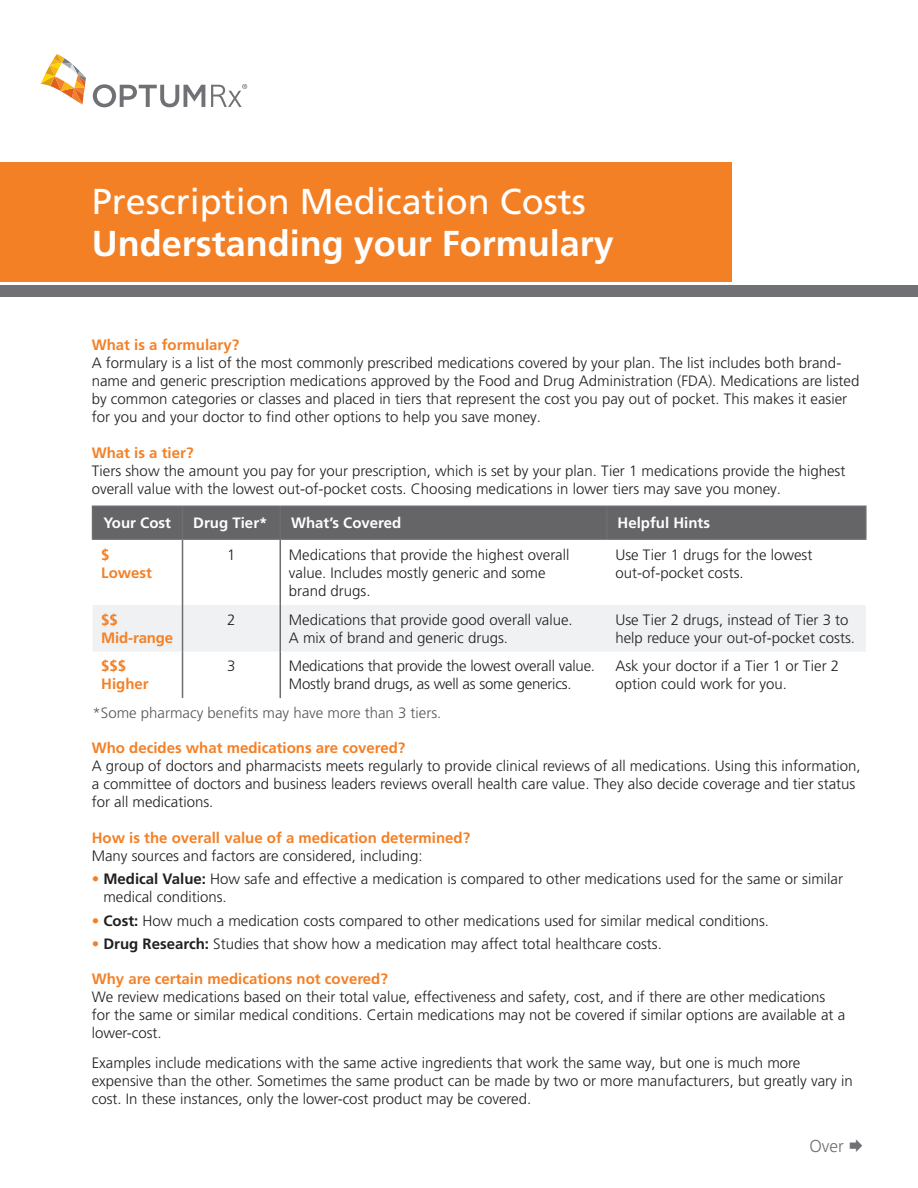
<style>
.page{position:relative;width:918px;height:1188px;background:#fff}
.page>*{position:absolute;margin:0;border:0;box-sizing:border-box;transform-origin:0 0}
.B2C_Headline__24_28{font:36px "Frutiger LT Pro";color:#fff}
.B2C_Headline__24_28-2{font:700 36px "Frutiger LT Pro";color:#fff}
.B2C_Body_Copy__11_5{font:300 17.25px "Frutiger LT Pro";color:#717074}
.B2C_Body_Copy__10_13{font:300 15px/18px "Frutiger LT Pro";color:#231f20}
.B2C_2nd_Level_Headin{font:300 15px/18px "Frutiger LT Pro";color:#231f20}
.B2C_2nd_Level_Headin-2{font:700 15px/18px "Frutiger LT Pro";color:#f48026}
.B2C_2nd_Level_Headin-3{font:300 15px "Frutiger LT Pro";color:#57585a}
.B2C_2nd_Level_Headin-4{font:700 15px "Frutiger LT Pro";color:#fff}
.s1{color:#f48026}
.s2{font-weight:700}
</style>
<div class="page">
<svg style="left:41px;top:54px;width:45px;height:50px"></svg>
<svg style="left:93px;top:84px;width:112px;height:23px"></svg>
<svg style="left:211px;top:84px;width:36px;height:23px"></svg>
<div style="left:0;top:162px;width:732px;height:120px;background:#f48026"></div>
<div style="left:0;top:285px;width:918px;height:12px;background:#717074"></div>
<div style="left:93px;top:507px;width:772px;height:31px;background:#656568"></div>
<div style="left:93px;top:605px;width:773px;height:47px;background:#f0f1f2"></div>
<hr style="left:92px;top:506px;width:91px;height:1px;background:#6c6d70">
<hr style="left:92px;top:507px;width:1px;height:31px;background:#6c6d70">
<hr style="left:183px;top:506px;width:97px;height:1px;background:#6c6d70">
<hr style="left:182px;top:507px;width:1px;height:31px;background:#6c6d70">
<hr style="left:280px;top:506px;width:327px;height:1px;background:#6c6d70">
<hr style="left:280px;top:507px;width:1px;height:31px;background:#6c6d70">
<hr style="left:607px;top:506px;width:260px;height:1px;background:#6c6d70">
<hr style="left:606px;top:507px;width:1px;height:31px;background:#6c6d70">
<hr style="left:865px;top:507px;width:2px;height:31px;background:#6c6d70">
<hr style="left:92px;top:538px;width:91px;height:2px;background:#6c6d70">
<hr style="left:183px;top:538px;width:97px;height:2px;background:#6c6d70">
<hr style="left:182px;top:540px;width:1px;height:65px;background:#6c6d70">
<hr style="left:280px;top:538px;width:327px;height:2px;background:#6c6d70">
<hr style="left:280px;top:540px;width:1px;height:65px;background:#6c6d70">
<hr style="left:607px;top:538px;width:260px;height:2px;background:#6c6d70">
<hr style="left:182px;top:605px;width:1px;height:47px;background:#6c6d70">
<hr style="left:280px;top:605px;width:1px;height:47px;background:#6c6d70">
<hr style="left:182px;top:652px;width:1px;height:46px;background:#6c6d70">
<hr style="left:280px;top:652px;width:1px;height:46px;background:#6c6d70">
<p class="B2C_Headline__24_28" style="left:92px;top:181px;width:496px">Prescription Medication Costs</p>
<p class="B2C_Headline__24_28-2" style="left:92px;top:223px;width:524px">Understanding your Formulary</p>
<p class="B2C_2nd_Level_Headin-2" style="left:92px;top:336px;width:149px">What is a formulary?</p>
<p class="B2C_Body_Copy__10_13" style="left:92px;top:354px;width:769px">A formulary is a list of the most commonly prescribed medications covered by your plan. The list includes both brand&shy;name and generic prescription medications approved by the Food and Drug Administration (FDA). Medications are listed by common categories or classes and placed in tiers that represent the cost you pay out of pocket. This makes it easier for you and your doctor to find other options to help you save money.</p>
<p class="B2C_2nd_Level_Headin-2" style="left:92px;top:443px;width:103px">What is a tier?</p>
<p class="B2C_Body_Copy__10_13" style="left:92px;top:461px;width:755px">Tiers show the amount you pay for your prescription, which is set by your plan. Tier 1 medications provide the highest overall value with the lowest out-of-pocket costs. Choosing medications in lower tiers may save you money.</p>
<p class="B2C_2nd_Level_Headin-4" style="left:103px;top:514px;width:69px">Your Cost</p>
<p class="B2C_2nd_Level_Headin-4" style="left:193px;top:514px;width:76px">Drug Tier*</p>
<p class="B2C_2nd_Level_Headin-4" style="left:291px;top:514px;width:112px">What’s Covered</p>
<p class="B2C_2nd_Level_Headin-4" style="left:618px;top:514px;width:94px">Helpful Hints</p>
<p class="B2C_2nd_Level_Headin-2" style="left:101px;top:546px;width:52px">$<br>Lowest</p>
<p class="B2C_2nd_Level_Headin" style="left:227px;top:546px;width:10px">1</p>
<p class="B2C_2nd_Level_Headin" style="left:289px;top:546px;width:282px">Medications that provide the highest overall value. Includes mostly generic and some brand drugs.</p>
<p class="B2C_2nd_Level_Headin" style="left:615px;top:546px;width:199px">Use Tier 1 drugs for the lowest out-of-pocket costs.</p>
<p class="B2C_2nd_Level_Headin-2" style="left:101px;top:611px;width:74px">$$<br>Mid-range</p>
<p class="B2C_2nd_Level_Headin" style="left:227px;top:611px;width:10px">2</p>
<p class="B2C_2nd_Level_Headin" style="left:289px;top:611px;width:285px">Medications that provide good overall value.<br>A mix of brand and generic drugs.</p>
<p class="B2C_2nd_Level_Headin" style="left:615px;top:611px;width:241px">Use Tier 2 drugs, instead of Tier 3 to help reduce your out-of-pocket costs.</p>
<p class="B2C_2nd_Level_Headin-2" style="left:101px;top:657px;width:49px">$$$<br>Higher</p>
<p class="B2C_2nd_Level_Headin" style="left:227px;top:657px;width:10px">3</p>
<p class="B2C_2nd_Level_Headin" style="left:289px;top:657px;width:308px">Medications that provide the lowest overall value.<br>Mostly brand drugs, as well as some generics.</p>
<p class="B2C_2nd_Level_Headin" style="left:615px;top:657px;width:225px">Ask your doctor if a Tier 1 or Tier 2 option could work for you.</p>
<p class="B2C_2nd_Level_Headin-3" style="left:93px;top:704px;width:350px">*Some pharmacy benefits may have more than 3 tiers.</p>
<p class="B2C_2nd_Level_Headin-2" style="left:92px;top:739px;width:315px">Who decides what medications are covered?</p>
<p class="B2C_Body_Copy__10_13" style="left:92px;top:757px;width:770px">A group of doctors and pharmacists meets regularly to provide clinical reviews of all medications. Using this information, a committee of doctors and business leaders reviews overall health care value. They also decide coverage and tier status for all medications.</p>
<p class="B2C_2nd_Level_Headin-2" style="left:92px;top:829px;width:380px">How is the overall value of a medication determined?</p>
<p class="B2C_Body_Copy__10_13" style="left:92px;top:847px;width:332px">Many sources and factors are considered, including:</p>
<p class="B2C_Body_Copy__10_13" style="left:103px;top:870px;width:741px;text-indent:-12px"><span class="s1">•</span> <span class="s2">Medical Value:</span> How safe and effective a medication is compared to other medications used for the same or similar medical conditions.</p>
<p class="B2C_Body_Copy__10_13" style="left:92px;top:911px;width:679px"><span class="s1">•</span> <span class="s2">Cost:</span> How much a medication costs compared to other medications used for similar medical conditions.</p>
<p class="B2C_Body_Copy__10_13" style="left:92px;top:935px;width:572px"><span class="s1">•</span> <span class="s2">Drug Research:</span> Studies that show how a medication may affect total healthcare costs.</p>
<p class="B2C_2nd_Level_Headin-2" style="left:92px;top:970px;width:298px">Why are certain medications not covered?</p>
<p class="B2C_Body_Copy__10_13" style="left:92px;top:988px;width:755px">We review medications based on their total value, effectiveness and safety, cost, and if there are other medications for the same or similar medical conditions. Certain medications may not be covered if similar options are available at a lower-cost.</p>
<p class="B2C_Body_Copy__10_13" style="left:92px;top:1054px;width:762px">Examples include medications with the same active ingredients that work the same way, but one is much more expensive than the other. Sometimes the same product can be made by two or more manufacturers, but greatly vary in cost. In these instances, only the lower-cost product may be covered.</p>
<p class="B2C_Body_Copy__11_5" style="left:809px;top:1136px;width:36px">Over</p>
</div>
